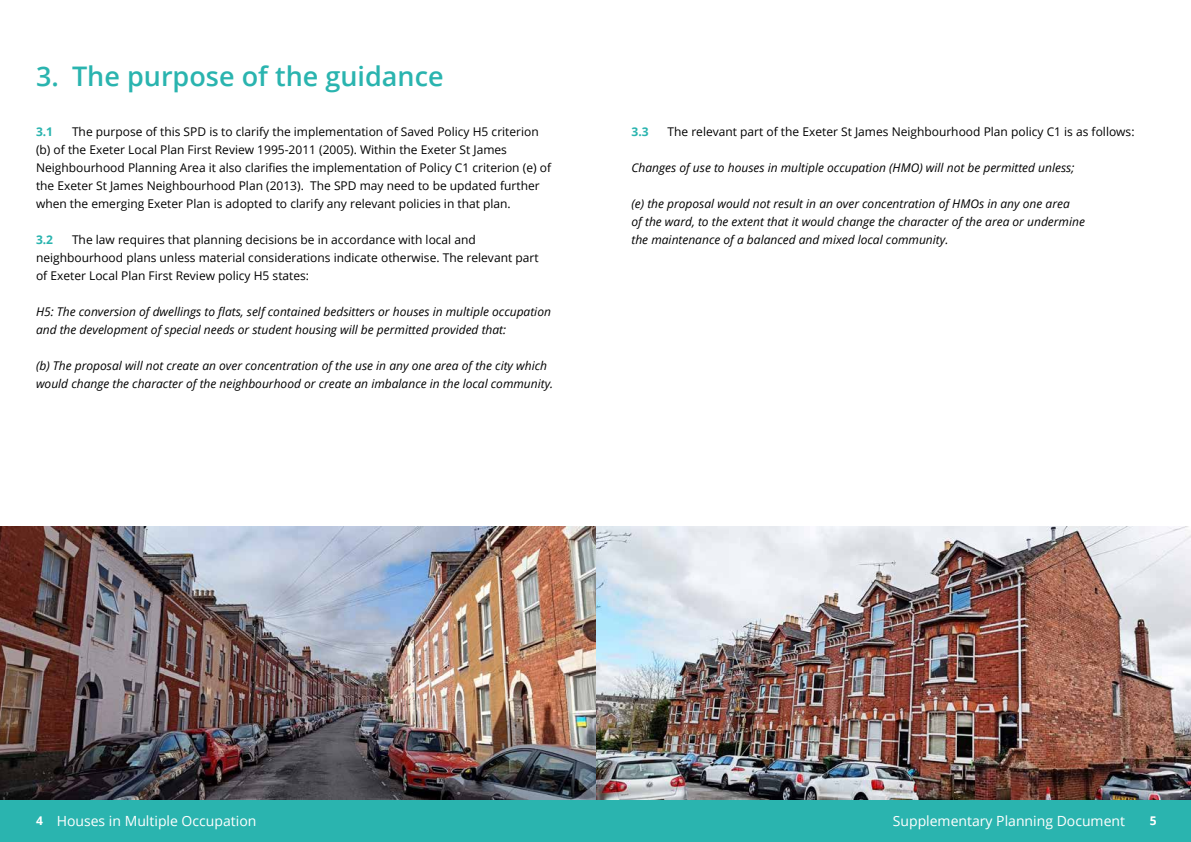
<style>
.page{position:relative;width:1191px;height:842px;background:#fff}
.page>*{position:absolute;margin:0;border:0;box-sizing:border-box;transform-origin:0 0}
.Heading_style_1{font:600 27px "Open Sans";color:#2ab4af}
.t1{font:14px "Open Sans";color:#fff}
.Text_Paragraph_Style_2{font:12px/18px "Open Sans";color:#000}
.Text_Paragraph_Style_2-2{font:italic 12px/18px "Open Sans";color:#000}
.Text_Paragraph_Style_2-3{font:700 12px "Open Sans";color:#2ab4af}
.t2{font:700 12px "Open Sans";color:#fff}
</style>
<div class="page">
<div style="left:0;top:799px;width:1191px;height:43px;background:#2ab4af"></div>
<img style="left:0;top:526px;width:1191px;height:273px">
<p class="Heading_style_1" style="left:36px;top:58px;width:409px">3. The purpose of the guidance</p>
<p class="Text_Paragraph_Style_2-3" style="left:36px;top:123px;width:19px">3.1</p>
<p class="Text_Paragraph_Style_2" style="left:36px;top:123px;width:516px;text-indent:36px">The purpose of this SPD is to clarify the implementation of Saved Policy H5 criterion (b) of the Exeter Local Plan First Review 1995-2011 (2005). Within the Exeter St James Neighbourhood Planning Area it also clarifies the implementation of Policy C1 criterion (e) of the Exeter St James Neighbourhood Plan (2013). The SPD may need to be updated further when the emerging Exeter Plan is adopted to clarify any relevant policies in that plan.</p>
<p class="Text_Paragraph_Style_2-3" style="left:36px;top:231px;width:19px">3.2</p>
<p class="Text_Paragraph_Style_2" style="left:36px;top:231px;width:504px;text-indent:36px">The law requires that planning decisions be in accordance with local and neighbourhood plans unless material considerations indicate otherwise. The relevant part</p>
<p class="Text_Paragraph_Style_2" style="left:36px;top:267px;width:275px">of Exeter Local Plan First Review policy H5 states:</p>
<p class="Text_Paragraph_Style_2-2" style="left:36px;top:303px;width:516px">H5: The conversion of dwellings to flats, self contained bedsitters or houses in multiple occupation and the development of special needs or student housing will be permitted provided that:</p>
<p class="Text_Paragraph_Style_2-2" style="left:36px;top:357px;width:519px">(b) The proposal will not create an over concentration of the use in any one area of the city which would change the character of the neighbourhood or create an imbalance in the local community.</p>
<p class="Text_Paragraph_Style_2-3" style="left:631px;top:123px;width:19px">3.3</p>
<p class="Text_Paragraph_Style_2" style="left:667px;top:122px;width:468px">The relevant part of the Exeter St James Neighbourhood Plan policy C1 is as follows:</p>
<p class="Text_Paragraph_Style_2-2" style="left:631px;top:158px;width:444px">Changes of use to houses in multiple occupation (HMO) will not be permitted unless;</p>
<p class="Text_Paragraph_Style_2-2" style="left:631px;top:194px;width:440px">(e) the proposal would not result in an over concentration of HMOs in any one area</p>
<p class="Text_Paragraph_Style_2-2" style="left:631px;top:212px;width:455px">of the ward, to the extent that it would change the character of the area or undermine</p>
<p class="Text_Paragraph_Style_2-2" style="left:631px;top:230px;width:318px">the maintenance of a balanced and mixed local community.</p>
<p class="t2" style="left:36px;top:812px;width:8px">4</p>
<p class="t1" style="left:57px;top:811px;width:201px">Houses in Multiple Occupation</p>
<p class="t1" style="left:892px;top:811px;width:234px">Supplementary Planning Document</p>
<p class="t2" style="left:1149px;top:812px;width:8px">5</p>
</div>
